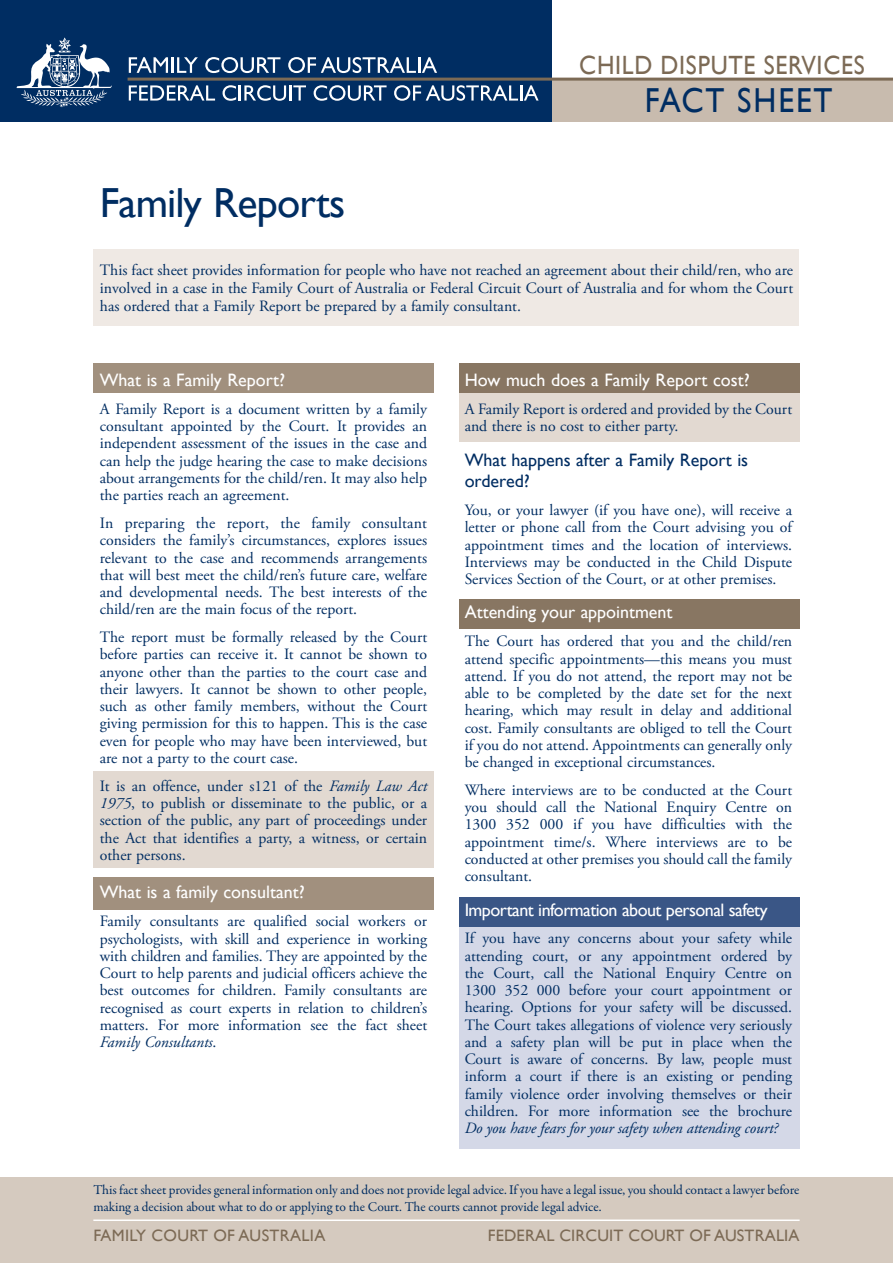
<style>
.page{position:relative;width:893px;height:1263px;background:#fff}
.page>*{position:absolute;margin:0;border:0;box-sizing:border-box;transform-origin:0 0}
.Head_1st{font:42px "Gill Sans";letter-spacing:-.02em;color:#002d62}
.t1{font:34.65px "Gill Sans";letter-spacing:.06em;color:#002d62;scale:.91 1}
.t2{font:26.4px "Gill Sans";letter-spacing:.03em;color:#7c6a55;scale:.91 1}
.Head1{font:18px "Gill Sans";color:#fff}
.Head1-2{font:18px/21.6px "Gill Sans";color:#002d62}
.Head1-3{font:18px "Gill Sans";letter-spacing:-.03em;color:#fff}
.info{font:18px "Gill Sans";color:#fff}
.t3{font:16.5px "Gill Sans";letter-spacing:.01em;color:#7c6a55}
.info-2{font:15.75px/17.2px "Adobe Garamond Pro";color:#002d62;text-align:justify}
.t4{font:13.5px/16.5px "Garamond Premr Pro";letter-spacing:-.005em;color:#002d62}
.s1{font-style:italic}
</style>
<div class="page">
<div style="left:459px;top:599px;width:340px;height:29px;background:#887662"></div>
<div style="left:459px;top:391px;width:340px;height:51px;background:#e2d9d1"></div>
<div style="left:459px;top:905px;width:341px;height:244px;background:#d4d8e7"></div>
<div style="left:459px;top:897px;width:340px;height:30px;background:#3a5686"></div>
<div style="left:93px;top:877px;width:341px;height:32px;background:#a1907e"></div>
<div style="left:459px;top:363px;width:340px;height:30px;background:#887662"></div>
<div style="left:93px;top:771px;width:341px;height:96px;background:#e2d9d1"></div>
<div style="left:93px;top:363px;width:341px;height:30px;background:#a1907e"></div>
<div style="left:539px;top:79px;width:354px;height:43px;background:#c8bbae"></div>
<div style="left:0;top:0;width:551px;height:122px;background:#002d62"></div>
<div style="left:94px;top:250px;width:705px;height:76px;background:#efe9e4"></div>
<div style="left:0;top:1178px;width:893px;height:85px;background:#d5cabf"></div>
<hr style="left:93px;top:1219px;width:707px;height:2px;background:#fff">
<svg style="left:17px;top:37px;width:95px;height:71px"></svg>
<svg style="left:129px;top:85px;width:86px;height:16px"></svg>
<svg style="left:223px;top:85px;width:83px;height:16px"></svg>
<svg style="left:314px;top:85px;width:73px;height:16px"></svg>
<svg style="left:394px;top:85px;width:145px;height:16px"></svg>
<svg style="left:129px;top:57px;width:39px;height:16px"></svg>
<hr style="left:171px;top:57px;width:3px;height:16px;background:#fff">
<svg style="left:177px;top:57px;width:21px;height:16px"></svg>
<svg style="left:205px;top:57px;width:75px;height:16px"></svg>
<svg style="left:288px;top:57px;width:149px;height:16px"></svg>
<hr style="left:128px;top:78px;width:765px;height:3px;background:#7c6a55">
<p class="t2" style="left:579px;top:50px;width:315px">CHILD DISPUTE SERVICES</p>
<p class="Head_1st" style="left:100px;top:179px;width:247px">Family Reports</p>
<p class="t1" style="left:645px;top:80px;width:208px">FACT SHEET</p>
<p class="info-2" style="left:100px;top:262px;width:695px;line-height:18px">This fact sheet provides information for people who have not reached an agreement about their child/ren, who are involved in a case in the Family Court of Australia or Federal Circuit Court of Australia and for whom the Court has ordered that a Family Report be prepared by a family consultant.</p>
<p class="Head1" style="left:100px;top:369px;width:187px">What is a Family Report?</p>
<p class="info-2" style="left:100px;top:401px;width:329px">A Family Report is a document written by a family consultant appointed by the Court. It provides an independent assessment of the issues in the case and can help the judge hearing the case to make decisions about arrangements for the child/ren. It may also help the parties reach an agreement.</p>
<p class="info-2" style="left:100px;top:515px;width:329px">In preparing the report, the family consultant considers the family’s circumstances, explores issues relevant to the case and recommends arrangements that will best meet the child/ren’s future care, welfare and developmental needs. The best interests of the child/ren are the main focus of the report.</p>
<p class="info-2" style="left:100px;top:629px;width:329px">The report must be formally released by the Court before parties can receive it. It cannot be shown to anyone other than the parties to the court case and their lawyers. It cannot be shown to other people, such as other family members, without the Court giving permission for this to happen. This is the case even for people who may have been interviewed, but are not a party to the court case.</p>
<p class="info-2" style="left:100px;top:778px;width:329px">It is an offence, under s121 of the <span class="s1">Family Law Act 1975</span>, to publish or disseminate to the public, or a section of the public, any part of proceedings under the Act that identifies a party, a witness, or certain other persons.</p>
<p class="Head1" style="left:100px;top:882px;width:207px">What is a family consultant?</p>
<p class="info-2" style="left:100px;top:913px;width:329px">Family consultants are qualified social workers or psychologists, with skill and experience in working with children and families. They are appointed by the Court to help parents and judicial officers achieve the best outcomes for children. Family consultants are recognised as court experts in relation to children’s matters. For more information see the fact sheet <span class="s1">Family Consultants</span>.</p>
<p class="info" style="left:465px;top:369px;width:287px">How much does a Family Report cost?</p>
<p class="info-2" style="left:465px;top:401px;width:329px">A Family Report is ordered and provided by the Court and there is no cost to either party.</p>
<p class="Head1-2" style="left:465px;top:448px;width:285px">What happens after a Family Report is ordered?</p>
<p class="info-2" style="left:465px;top:502px;width:329px">You, or your lawyer (if you have one), will receive a letter or phone call from the Court advising you of appointment times and the location of interviews.<br>Interviews may be conducted in the Child Dispute Services Section of the Court, or at other premises.</p>
<p class="Head1" style="left:465px;top:602px;width:209px">Attending your appointment</p>
<p class="info-2" style="left:465px;top:633px;width:329px">The Court has ordered that you and the child/ren attend specific appointments—this means you must attend. If you do not attend, the report may not be able to be completed by the date set for the next hearing, which may result in delay and additional cost. Family consultants are obliged to tell the Court if you do not attend. Appointments can generally only be changed in exceptional circumstances.</p>
<p class="info-2" style="left:465px;top:782px;width:329px">Where interviews are to be conducted at the Court you should call the National Enquiry Centre on 1300 352 000 if you have difficulties with the appointment time/s. Where interviews are to be conducted at other premises you should call the family consultant.</p>
<p class="Head1-3" style="left:465px;top:899px;width:304px">Important information about personal safety</p>
<p class="info-2" style="left:465px;top:930px;width:329px">If you have any concerns about your safety while attending court, or any appointment ordered by the Court, call the National Enquiry Centre on 1300 352 000 before your court appointment or hearing. Options for your safety will be discussed.<br>The Court takes allegations of violence very seriously and a safety plan will be put in place when the Court is aware of concerns. By law, people must inform a court if there is an existing or pending family violence order involving themselves or their children. For more information see the brochure <span class="s1">Do you have fears for your safety when attending court?</span></p>
<p class="t4" style="left:93px;top:1182px;width:707px">This fact sheet provides general information only and does not provide legal advice. If you have a legal issue, you should contact a lawyer before making a decision about what to do or applying to the Court. The courts cannot provide legal advice.</p>
<p class="t3" style="left:93px;top:1226px;width:233px">FAMILY COURT OF AUSTRALIA</p>
<p class="t3" style="left:488px;top:1226px;width:313px">FEDERAL CIRCUIT COURT OF AUSTRALIA</p>
</div>
